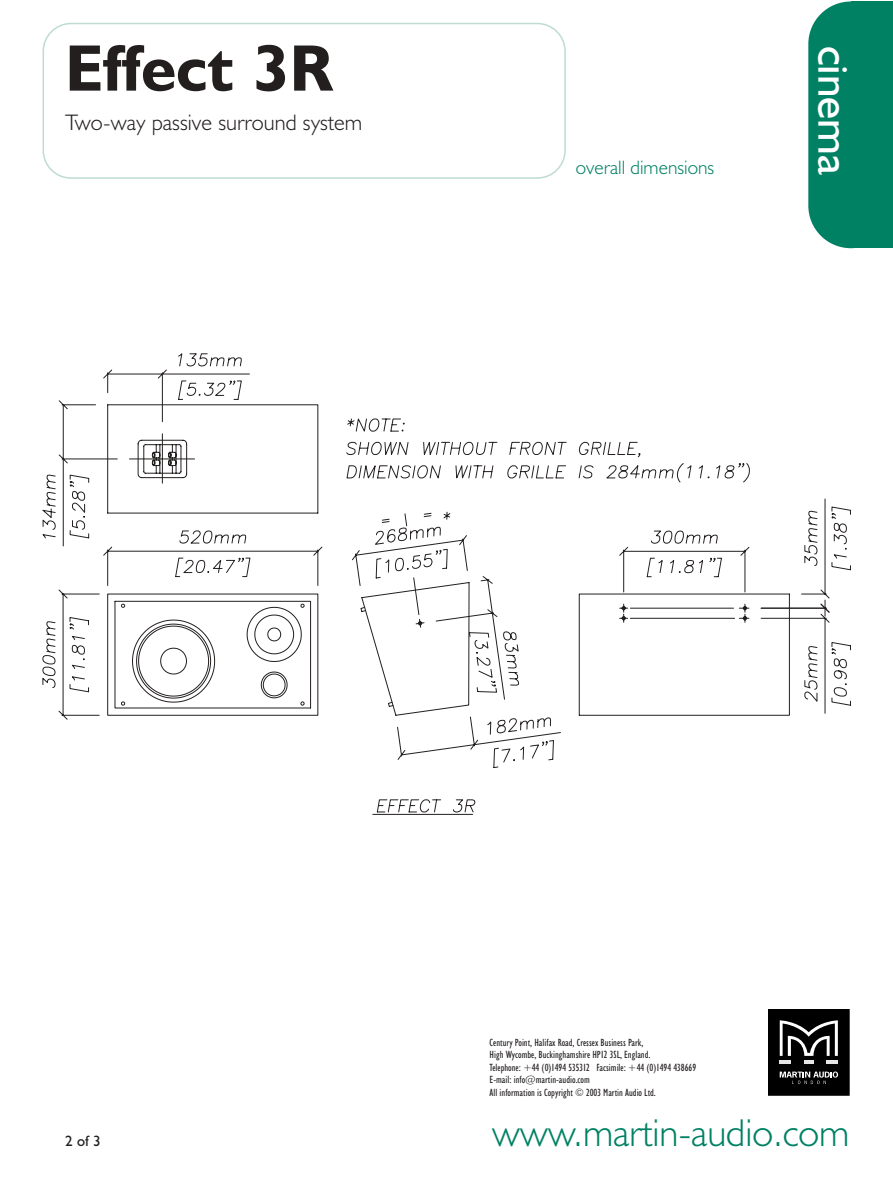
<style>
.page{position:relative;width:893px;height:1187px;background:#fff}
.page>*{position:absolute;margin:0;border:0;box-sizing:border-box;transform-origin:0 0}
.t1{font:700 66px "Humanist 521 BT";color:#231f1f}
.t2{font:45px "Humanist 521 BT";color:#fff}
.t3{font:300 39px "Humanist 521 BT";color:#008164}
.t4{font:300 22.5px "Humanist 521 BT";color:#231f1f}
.t5{font:300 19.5px "Humanist 521 BT";color:#008164}
.t6{font:15px "Humanist 521 BT";color:#231f1f}
.t7{font:condensed 10.5px/12.6px "Humanist 521 BT";color:#231f1f}
</style>
<div class="page">
<svg style="left:360px;top:603px;width:115px;height:211px"></svg>
<svg style="left:346px;top:418px;width:404px;height:168px"></svg>
<svg style="left:578px;top:498px;width:272px;height:218px"></svg>
<svg style="left:43px;top:353px;width:280px;height:367px"></svg>
<svg style="left:381px;top:512px;width:180px;height:256px"></svg>
<div style="left:850px;top:2px;width:42px;height:246px;background:#008164"></div>
<div style="left:808px;top:2px;width:84px;height:246px;background:#008164;border-radius:43px"></div>
<svg style="left:43px;top:23px;width:523px;height:156px"></svg>
<div style="left:768px;top:1009px;width:81px;height:86px;background:#000"></div>
<svg style="left:779px;top:1020px;width:58px;height:43px"></svg>
<svg style="left:779px;top:1071px;width:59px;height:13px"></svg>
<div style="left:766px;top:1007px;width:84px;height:89px;border:1px solid #fff"></div>
<h1 class="t1" style="left:65px;top:44px;width:269px">Effect 3R</h1>
<h3 class="t4" style="left:65px;top:114px;width:298px">Two-way passive surround system</h3>
<h3 class="t5" style="left:576px;top:160px;width:140px">overall dimensions</h3>
<h2 class="t2" style="left:850px;top:46px;width:131px;rotate:90deg">cinema</h2>
<h3 class="t6" style="left:65px;top:1135px;width:37px">2 of 3</h3>
<p class="t7" style="left:489px;top:1036px;width:208px">Century Point, Halifax Road, Cressex Business Park,<br>High Wycombe, Buckinghamshire HP12 3SL, England.<br>Telephone: +44 (0)1494 535312 Facsimile: +44 (0)1494 438669<br>E-mail: info@martin-audio.com<br>All information is Copyright © 2003 Martin Audio Ltd.</p>
<h3 class="t3" style="left:492px;top:1117px;width:358px">www.martin-audio.com</h3>
</div>
